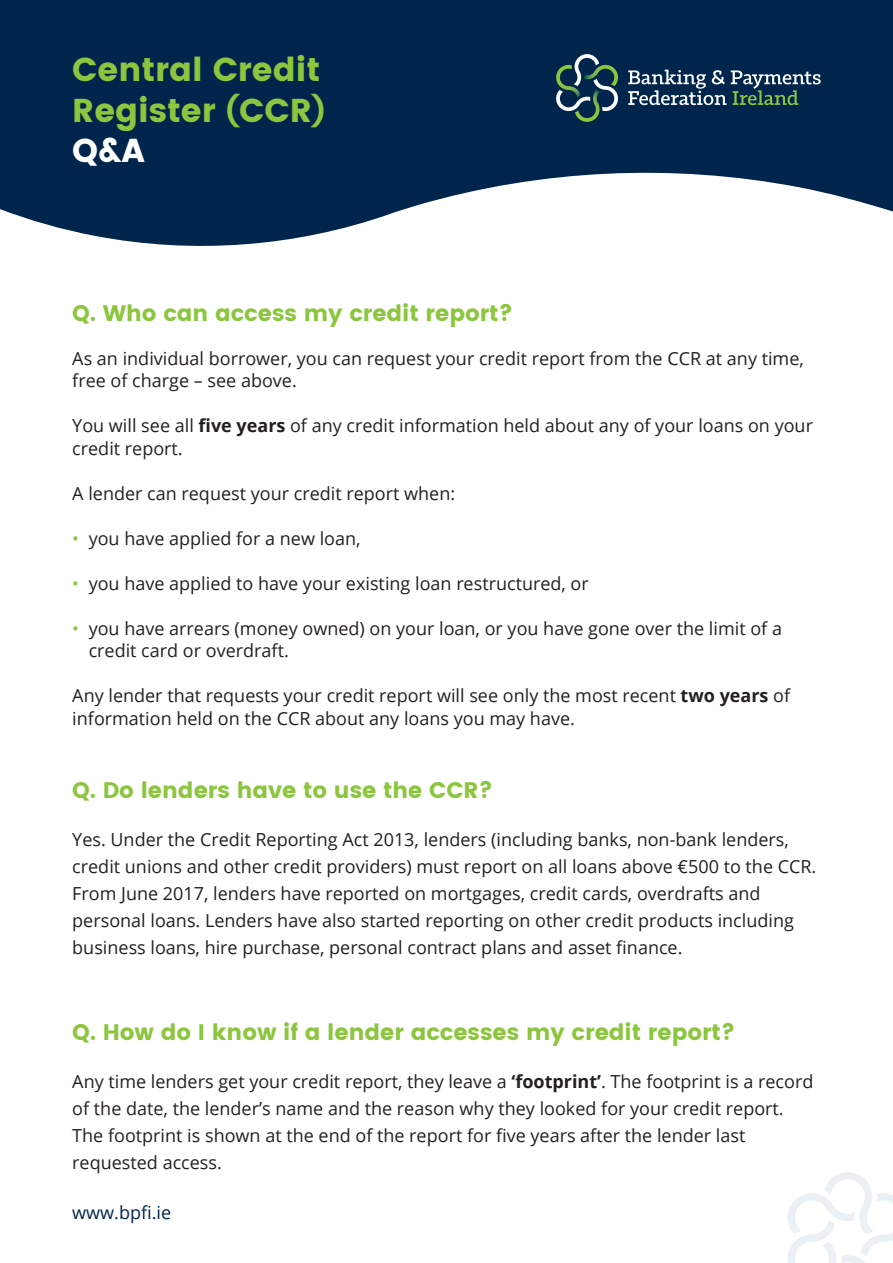
<style>
.page{position:relative;width:893px;height:1263px;background:#fff}
.page>*{position:absolute;margin:0;border:0;box-sizing:border-box;transform-origin:0 0}
.t1{font:700 33px/40.5px "Poppins";color:#8bc63e}
.t2{font:700 22.5px "Poppins";color:#8bc63e}
.t3{font:18px/27px "Open Sans";color:#231f20}
.t4{font:18px "Open Sans";color:#00254c}
.s1{font-size:28.5px}
.s2{color:#fff}
.s3{font-weight:700}
.s4{color:#8bc63e}
</style>
<div class="page">
<svg style="left:0;top:0;width:893px;height:246px;fill:#00254c"></svg>
<svg style="left:628px;top:70px;width:193px;height:35px"></svg>
<svg style="left:556px;top:54px;width:64px;height:68px"></svg>
<svg style="left:788px;top:1172px;width:105px;height:91px"></svg>
<h1 class="t1" style="left:72px;top:50px;width:255px">Central Credit<br>Register <span class="s1">(</span>CCR<span class="s1">)<br></span><span class="s2">Q&amp;A</span></h1>
<p class="t2" style="left:72px;top:300px;width:442px">Q. Who can access my credit report?</p>
<p class="t3" style="left:72px;top:347px;width:733px;line-height:22.5px">As an individual borrower, you can request your credit report from the CCR at any time, free of charge – see above.</p>
<p class="t3" style="left:72px;top:414px;width:742px;line-height:22.5px">You will see all <span class="s3">five years</span> of any credit information held about any of your loans on your credit report.</p>
<p class="t3" style="left:72px;top:479px;width:384px">A lender can request your credit report when:</p>
<p class="t3" style="left:72px;top:524px;width:290px"><span class="s4">•</span> you have applied for a new loan,</p>
<p class="t3" style="left:72px;top:569px;width:518px"><span class="s4">•</span> you have applied to have your existing loan restructured, or</p>
<p class="t3" style="left:89px;top:617px;width:695px;line-height:22.5px;text-indent:-16px"><span class="s4">•</span> you have arrears (money owned) on your loan, or you have gone over the limit of a credit card or overdraft.</p>
<p class="t3" style="left:72px;top:684px;width:719px;line-height:22.5px">Any lender that requests your credit report will see only the most recent <span class="s3">two years</span> of information held on the CCR about any loans you may have.</p>
<p class="t2" style="left:72px;top:777px;width:422px">Q. Do lenders have to use the CCR?</p>
<p class="t3" style="left:72px;top:826px;width:746px">Yes. Under the Credit Reporting Act 2013, lenders (including banks, non-bank lenders, credit unions and other credit providers) must report on all loans above €500 to the CCR.</p>
<p class="t3" style="left:72px;top:880px;width:723px">From June 2017, lenders have reported on mortgages, credit cards, overdrafts and personal loans. Lenders have also started reporting on other credit products including business loans, hire purchase, personal contract plans and asset finance.</p>
<p class="t2" style="left:72px;top:1019px;width:665px">Q. How do I know if a lender accesses my credit report?</p>
<p class="t3" style="left:72px;top:1067px;width:743px">Any time lenders get your credit report, they leave a <span class="s3">‘footprint’</span>. The footprint is a record of the date, the lender’s name and the reason why they looked for your credit report.</p>
<p class="t3" style="left:72px;top:1121px;width:675px">The footprint is shown at the end of the report for five years after the lender last requested access.</p>
<p class="t4" style="left:72px;top:1200px;width:100px">www.bpfi.ie</p>
</div>
